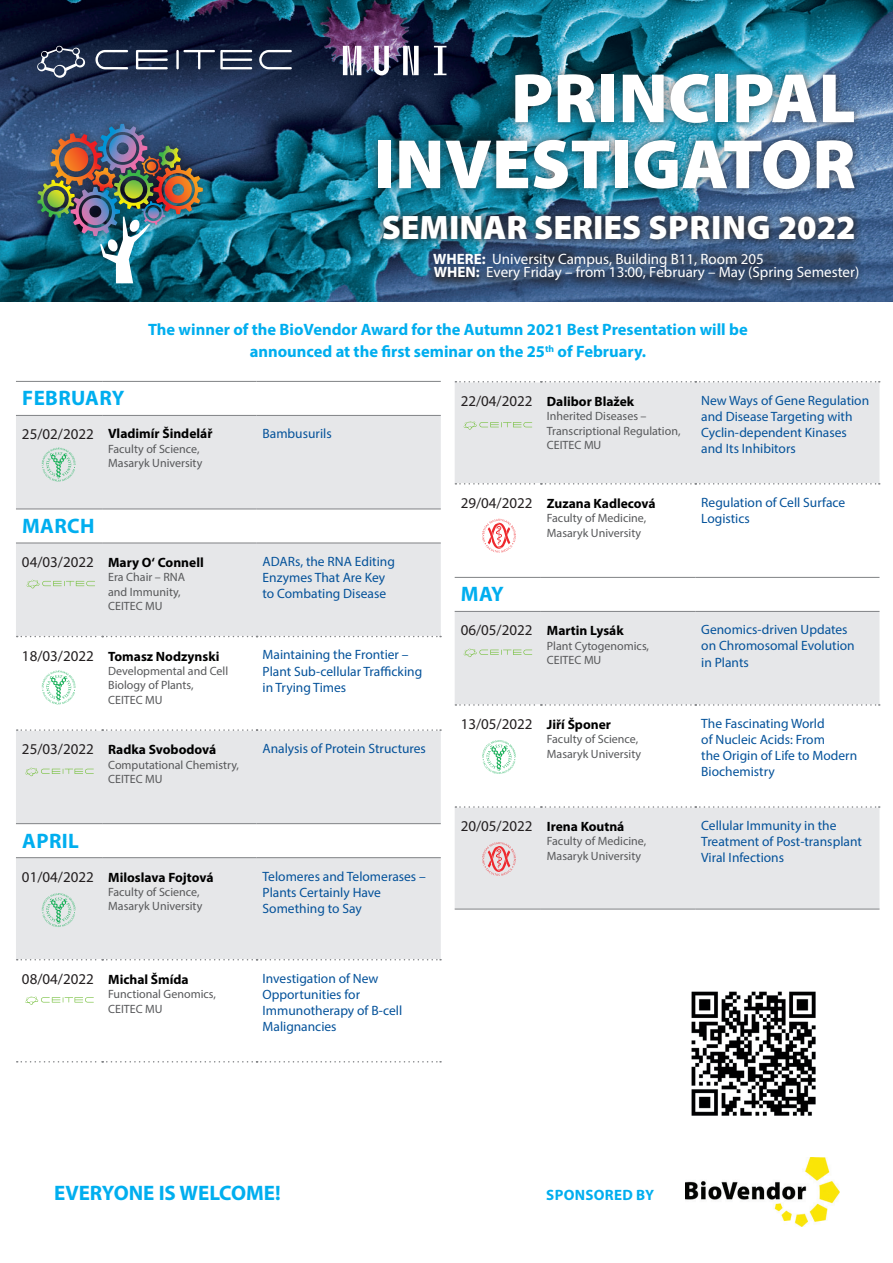
<style>
.page{position:relative;width:893px;height:1263px;background:#fff}
.page>*{position:absolute;margin:0;border:0;box-sizing:border-box;transform-origin:0 0}
.t1{font:900 70.5px/66px "Myriad Pro";color:#fff;text-align:right}
.t2{font:900 34.05px "Myriad Pro";color:#fff}
.t3{font:700 21px "Myriad Pro";color:#00aeef}
.t4{font:700 21px "Myriad Pro";letter-spacing:.02em;color:#00aeef}
.t5{font:700 16.5px/22.5px "Myriad Pro";color:#00aeef;text-align:center}
.t6{font:15px/13.2px "Myriad Pro";color:#fff}
.t7{font:15px "Myriad Pro";color:#231f20}
.t8{font:700 15px "Myriad Pro";letter-spacing:.02em;color:#00aeef}
.t9{font:13.5px/16.2px "Myriad Pro";color:#04529a}
.t10{font:700 13.5px "Myriad Pro";color:#000}
.t11{font:12px/14.4px "Myriad Pro";color:#57585a}
.s1{font-weight:700}
.s2{font-weight:400;font-size:15px;color:#231f20}
.s3{font-weight:700;font-size:13.5px;color:#000}
</style>
<div class="page">
<img style="left:0;top:0;width:893px;height:302px">
<svg style="left:16px;top:416px;width:425px;height:543px;background:#e9eaeb"></svg>
<hr style="left:16px;top:381px;width:86px;height:1px;background:#808285">
<hr style="left:102px;top:381px;width:155px;height:1px;background:#808285">
<hr style="left:257px;top:381px;width:184px;height:1px;background:#808285">
<hr style="left:16px;top:415px;width:86px;height:1px;background:#808285">
<hr style="left:102px;top:415px;width:155px;height:1px;background:#808285">
<hr style="left:257px;top:415px;width:184px;height:1px;background:#808285">
<hr style="left:16px;top:857px;width:86px;height:1px;background:#808285">
<hr style="left:102px;top:857px;width:155px;height:1px;background:#808285">
<hr style="left:257px;top:857px;width:184px;height:1px;background:#808285">
<hr style="left:16px;top:543px;width:86px;height:1px;background:#808285">
<hr style="left:102px;top:543px;width:155px;height:1px;background:#808285">
<hr style="left:257px;top:543px;width:184px;height:1px;background:#808285">
<hr style="left:16px;top:823px;width:86px;height:1px;background:#808285">
<hr style="left:102px;top:823px;width:155px;height:1px;background:#808285">
<hr style="left:257px;top:823px;width:184px;height:1px;background:#808285">
<hr style="left:16px;top:509px;width:86px;height:1px;background:#808285">
<hr style="left:102px;top:509px;width:155px;height:1px;background:#808285">
<hr style="left:257px;top:509px;width:184px;height:1px;background:#808285">
<div style="left:455px;top:382px;width:424px;height:527px;background:#e6e7e9"></div>
<svg style="left:455px;top:485px;width:424px;height:321px"></svg>
<hr style="left:455px;top:611px;width:86px;height:1px;background:#808285">
<hr style="left:541px;top:611px;width:154px;height:1px;background:#808285">
<hr style="left:695px;top:611px;width:184px;height:1px;background:#808285">
<svg style="left:455px;top:381px;width:425px;height:1px"></svg>
<svg style="left:455px;top:483px;width:425px;height:2px"></svg>
<svg style="left:455px;top:704px;width:425px;height:2px"></svg>
<hr style="left:455px;top:577px;width:86px;height:1px;background:#808285">
<hr style="left:541px;top:577px;width:154px;height:1px;background:#808285">
<hr style="left:695px;top:577px;width:184px;height:1px;background:#808285">
<svg style="left:455px;top:806px;width:425px;height:2px"></svg>
<hr style="left:455px;top:909px;width:86px;height:1px;background:#808285">
<hr style="left:541px;top:909px;width:154px;height:1px;background:#808285">
<hr style="left:695px;top:909px;width:184px;height:1px;background:#808285">
<svg style="left:482px;top:519px;width:34px;height:34px"></svg>
<svg style="left:482px;top:842px;width:34px;height:34px"></svg>
<svg style="left:27px;top:580px;width:68px;height:8px"></svg>
<svg style="left:25px;top:767px;width:69px;height:9px"></svg>
<svg style="left:16px;top:959px;width:425px;height:103px"></svg>
<svg style="left:464px;top:648px;width:68px;height:9px"></svg>
<svg style="left:464px;top:421px;width:68px;height:9px"></svg>
<svg style="left:42px;top:448px;width:34px;height:34px"></svg>
<svg style="left:482px;top:740px;width:34px;height:34px"></svg>
<svg style="left:16px;top:636px;width:425px;height:95px"></svg>
<svg style="left:42px;top:893px;width:34px;height:34px"></svg>
<svg style="left:343px;top:46px;width:18px;height:29px"></svg>
<svg style="left:374px;top:46px;width:15px;height:19px"></svg>
<svg style="left:403px;top:46px;width:16px;height:19px"></svg>
<svg style="left:434px;top:46px;width:12px;height:19px"></svg>
<svg style="left:37px;top:46px;width:48px;height:32px;background:#455169"></svg>
<svg style="left:95px;top:50px;width:197px;height:19px"></svg>
<img style="left:691px;top:991px;width:125px;height:125px">
<div style="left:28px;top:115px;width:183px;height:130px;background:#231f20;opacity:.53"></div>
<img style="left:37px;top:124px;width:166px;height:159px">
<div style="left:368px;top:65px;width:495px;height:133px;background:#231f20;opacity:.75"></div>
<img style="left:375px;top:207px;width:488px;height:42px">
<svg style="left:425px;top:244px;width:438px;height:49px;background:#365175"></svg>
<img style="left:685px;top:1157px;width:155px;height:69px">
<h1 class="t1" style="left:373px;top:63px;width:484px">PRINCIPAL<br>INVESTIGATOR</h1>
<h2 class="t2" style="left:382px;top:205px;width:476px">SEMINAR SERIES SPRING 2022</h2>
<p class="t6" style="left:433px;top:252px;width:427px"><span class="s1">WHERE:</span> University Campus, Building B11, Room 205<br><span class="s1">WHEN:</span> Every Friday – from 13:00, February – May (Spring Semester)</p>
<p class="t5" style="left:148px;top:318px;width:601px">The winner of the BioVendor Award for the Autumn 2021 Best Presentation will be announced at the first seminar on the 25<sup>th</sup> of February.</p>
<h3 class="t4" style="left:22px;top:385px;width:104px">FEBRUARY</h3>
<p class="t10" style="left:22px;top:425px;width:192px"><span class="s2">25/02/2022</span> Vladimír Šindelář</p>
<p class="t11" style="left:108px;top:441px;width:96px">Faculty of Science,<br>Masaryk University</p>
<h3 class="t3" style="left:22px;top:512px;width:74px">MARCH</h3>
<p class="t10" style="left:22px;top:554px;width:183px"><span class="s2">04/03/2022</span> Mary O‘ Connell</p>
<p class="t11" style="left:108px;top:570px;width:79px">Era Chair – RNA and Immunity,<br>CEITEC MU</p>
<p class="t10" style="left:22px;top:647px;width:199px"><span class="s2">18/03/2022</span> Tomasz Nodzynski</p>
<p class="t11" style="left:108px;top:663px;width:121px">Developmental and Cell<br>Biology of Plants,<br>CEITEC MU</p>
<p class="t10" style="left:22px;top:741px;width:196px"><span class="s2">25/03/2022</span> Radka Svobodová</p>
<p class="t11" style="left:108px;top:757px;width:132px">Computational Chemistry,<br>CEITEC MU</p>
<h3 class="t3" style="left:22px;top:827px;width:58px">APRIL</h3>
<p class="t10" style="left:22px;top:868px;width:193px"><span class="s2">01/04/2022</span> Miloslava Fojtová</p>
<p class="t11" style="left:108px;top:885px;width:96px">Faculty of Science,<br>Masaryk University</p>
<p class="t10" style="left:22px;top:970px;width:168px"><span class="s2">08/04/2022</span> Michal Šmída</p>
<p class="t11" style="left:108px;top:987px;width:109px">Functional Genomics,<br>CEITEC MU</p>
<p class="t9" style="left:263px;top:425px;width:71px">Bambusurils</p>
<p class="t9" style="left:263px;top:553px;width:134px">ADARs, the RNA Editing<br>Enzymes That Are Key to Combating Disease</p>
<p class="t9" style="left:263px;top:647px;width:161px">Maintaining the Frontier –<br>Plant Sub-cellular Trafficking in Trying Times</p>
<p class="t9" style="left:263px;top:740px;width:165px">Analysis of Protein Structures</p>
<p class="t9" style="left:263px;top:868px;width:165px">Telomeres and Telomerases –<br>Plants Certainly Have<br>Something to Say</p>
<p class="t9" style="left:263px;top:970px;width:141px">Investigation of New<br>Opportunities for<br>Immunotherapy of B-cell<br>Malignancies</p>
<p class="t10" style="left:461px;top:392px;width:175px"><span class="s2">22/04/2022</span> Dalibor Blažek</p>
<p class="t11" style="left:547px;top:409px;width:135px">Inherited Diseases –<br>Transcriptional Regulation,<br>CEITEC MU</p>
<p class="t10" style="left:461px;top:494px;width:197px"><span class="s2">29/04/2022</span> Zuzana Kadlecová</p>
<p class="t11" style="left:547px;top:511px;width:101px">Faculty of Medicine,<br>Masaryk University</p>
<h3 class="t3" style="left:461px;top:581px;width:44px">MAY</h3>
<p class="t10" style="left:461px;top:622px;width:165px"><span class="s2">06/05/2022</span> Martin Lysák</p>
<p class="t11" style="left:547px;top:638px;width:104px">Plant Cytogenomics,<br>CEITEC MU</p>
<p class="t7" style="left:461px;top:715px;width:152px">13/05/2022 <span class="s3">Jiří Šponer</span></p>
<p class="t11" style="left:547px;top:732px;width:96px">Faculty of Science,<br>Masaryk University</p>
<p class="t10" style="left:461px;top:818px;width:165px"><span class="s2">20/05/2022</span> Irena Koutná</p>
<p class="t11" style="left:547px;top:834px;width:101px">Faculty of Medicine,<br>Masaryk University</p>
<p class="t9" style="left:701px;top:392px;width:169px">New Ways of Gene Regulation and Disease Targeting with<br>Cyclin-dependent Kinases and Its Inhibitors</p>
<p class="t9" style="left:701px;top:494px;width:146px">Regulation of Cell Surface<br>Logistics</p>
<p class="t9" style="left:701px;top:621px;width:155px">Genomics-driven Updates on Chromosomal Evolution in Plants</p>
<p class="t9" style="left:701px;top:715px;width:157px">The Fascinating World<br>of Nucleic Acids: From<br>the Origin of Life to Modern<br>Biochemistry</p>
<p class="t9" style="left:701px;top:817px;width:162px">Cellular Immunity in the<br>Treatment of Post-transplant<br>Viral Infections</p>
<h3 class="t3" style="left:54px;top:1180px;width:228px">EVERYONE IS WELCOME!</h3>
<p class="t8" style="left:546px;top:1185px;width:109px">SPONSORED BY</p>
</div>
